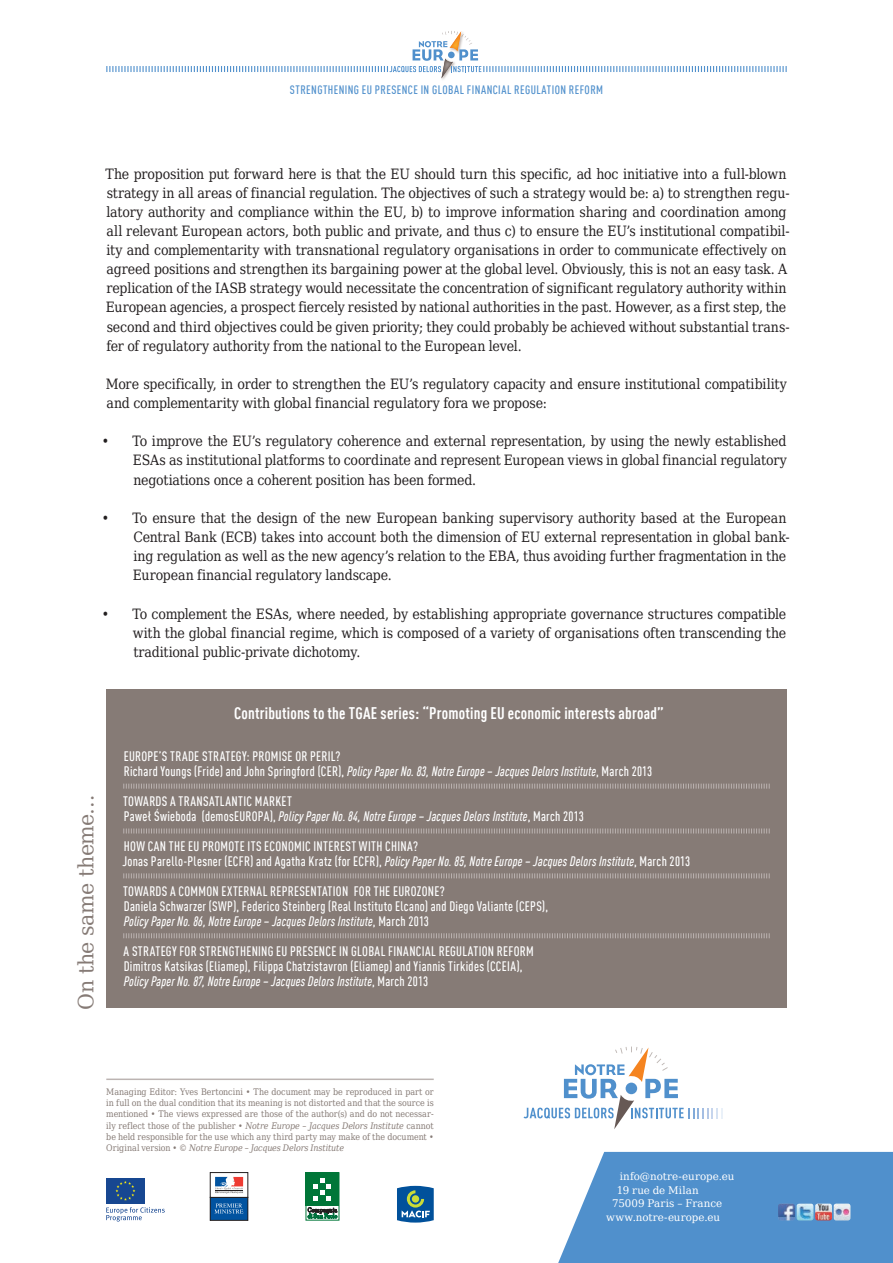
<style>
.page{position:relative;width:893px;height:1263px;background:#fff}
.page>*{position:absolute;margin:0;border:0;box-sizing:border-box;transform-origin:0 0}
.t1{font:21px "DejaVu Serif";letter-spacing:-.03em;color:#867b76}
.PP_SMT_auteur_fin{font:700 condensed 16.5px "DIN Offc Pro";letter-spacing:.015em;color:#fff}
.PP_Courant{font:14.25px/19.2px "DejaVu Serif Condensed";letter-spacing:-.01em;color:#231f20}
.PP_SMT_auteur{font:500 condensed 13.5px/15px "DIN Offc Pro";letter-spacing:.02em;color:#fff}
.PP_SMT_titre{font:500 condensed 13.5px "DIN Offc Pro";letter-spacing:.02em;color:#fff}
.PP_SMT_auteur_fin-2{font:500 condensed 13.5px/15px "DIN Offc Pro";letter-spacing:.02em;color:#fff}
.PP_SMT_auteur-2{font:italic 500 condensed 13.5px "DIN Offc Pro";letter-spacing:.015em;color:#fff}
.t2{font:500 condensed 12px "DIN Offc Pro";letter-spacing:.035em;color:#5090cc}
.t3{font:10.5px "DejaVu Serif";letter-spacing:.005em;color:#fff}
.t4{font:9px/11.2px "DejaVu Serif Condensed";letter-spacing:-.005em;color:#867b76;text-align:justify}
.s1{font-style:italic}
.s2{font-style:normal}
</style>
<div class="page">
<svg style="left:558px;top:1152px;width:335px;height:111px;background:#5c97cf"></svg>
<hr style="left:106px;top:1078px;width:328px;height:2px;background:#bcb4b2">
<svg style="left:397px;top:1186px;width:37px;height:36px"></svg>
<div style="left:210px;top:1197px;width:38px;height:23px;background:#0153a0"></div>
<div style="left:210px;top:1197px;width:38px;height:23px;border:1px solid #231f20"></div>
<div style="left:210px;top:1172px;width:38px;height:25px;border:1px solid #231f20"></div>
<svg style="left:215px;top:1177px;width:28px;height:16px"></svg>
<svg style="left:214px;top:1203px;width:29px;height:10px"></svg>
<img style="left:815px;top:1203px;width:17px;height:17px">
<img style="left:778px;top:1203px;width:17px;height:17px">
<img style="left:834px;top:1203px;width:16px;height:17px">
<img style="left:797px;top:1203px;width:16px;height:17px">
<div style="left:106px;top:689px;width:681px;height:319px;background:#867b76"></div>
<svg style="left:123px;top:783px;width:647px;height:6px"></svg>
<svg style="left:123px;top:828px;width:647px;height:6px"></svg>
<svg style="left:123px;top:873px;width:647px;height:6px"></svg>
<svg style="left:123px;top:933px;width:647px;height:6px"></svg>
<svg style="left:523px;top:1046px;width:199px;height:83px"></svg>
<div style="left:106px;top:1178px;width:39px;height:25px;background:#174791"></div>
<svg style="left:115px;top:1181px;width:20px;height:20px"></svg>
<svg style="left:106px;top:1207px;width:59px;height:14px"></svg>
<svg style="left:106px;top:31px;width:681px;height:47px"></svg>
<div style="left:306px;top:1172px;width:33px;height:48px;border:1px solid #007638"></div>
<div style="left:306px;top:1172px;width:33px;height:34px;background:#007638"></div>
<svg style="left:314px;top:1178px;width:17px;height:23px"></svg>
<svg style="left:308px;top:1207px;width:29px;height:11px"></svg>
<p class="t2" style="left:290px;top:81px;width:12px">Strengthening</p>
<p class="t2" style="left:362px;top:81px;width:25px">EU Presence</p>
<p class="t2" style="left:421px;top:81px;width:24px">in Global</p>
<p class="t2" style="left:467px;top:81px;width:11px">Financial</p>
<p class="t2" style="left:514px;top:81px;width:12px">Regulation</p>
<p class="t2" style="left:569px;top:81px;width:13px">Reform</p>
<p class="PP_Courant" style="left:106px;top:163px;width:685px">The proposition put forward here is that the EU should turn this specific, ad hoc initiative into a full-blown strategy in all areas of financial regulation. The objectives of such a strategy would be: a) to strengthen regu&shy;latory authority and compliance within the EU, b) to improve information sharing and coordination among all relevant European actors, both public and private, and thus c) to ensure the EU’s institutional compatibil&shy;ity and complementarity with transnational regulatory organisations in order to communicate effectively on agreed positions and strengthen its bargaining power at the global level. Obviously, this is not an easy task. A replication of the IASB strategy would necessitate the concentration of significant regulatory authority within European agencies, a prospect fiercely resisted by national authorities in the past. However, as a first step, the second and third objectives could be given priority; they could probably be achieved without substantial trans&shy;fer of regulatory authority from the national to the European level.</p>
<p class="PP_Courant" style="left:106px;top:373px;width:682px">More specifically, in order to strengthen the EU’s regulatory capacity and ensure institutional compatibility and complementarity with global financial regulatory fora we propose:</p>
<p class="PP_Courant" style="left:133px;top:430px;width:655px;text-align:justify;text-indent:-31px">• To improve the EU’s regulatory coherence and external representation, by using the newly established ESAs as institutional platforms to coordinate and represent European views in global financial regulatory negotiations once a coherent position has been formed.</p>
<p class="PP_Courant" style="left:133px;top:507px;width:658px;text-indent:-31px">• To ensure that the design of the new European banking supervisory authority based at the European Central Bank (ECB) takes into account both the dimension of EU external representation in global bank&shy;ing regulation as well as the new agency’s relation to the EBA, thus avoiding further fragmentation in the European financial regulatory landscape.</p>
<p class="PP_Courant" style="left:133px;top:602px;width:655px;text-align:justify;text-indent:-31px">• To complement the ESAs, where needed, by establishing appropriate governance structures compatible with the global financial regime, which is composed of a variety of organisations often transcending the traditional public-private dichotomy.</p>
<h1 class="t1" style="left:67px;top:1010px;width:217px;rotate:-90deg">On the same theme…</h1>
<p class="PP_SMT_auteur_fin" style="left:234px;top:700px;width:431px">Contributions to the TGAE series: “Promoting EU economic interests abroad”</p>
<p class="PP_SMT_titre" style="left:124px;top:746px;width:218px">EUROPE’S TRADE STRATEGY: PROMISE OR PERIL?</p>
<p class="PP_SMT_auteur" style="left:124px;top:763px;width:530px">Richard Youngs (Fride) and John Springford (CER), <span class="s1">Policy Paper No. 83, Notre Europe – Jacques Delors Institute</span>, March 2013</p>
<p class="PP_SMT_titre" style="left:123px;top:791px;width:170px">TOWARDS A TRANSATLANTIC MARKET</p>
<p class="PP_SMT_auteur-2" style="left:124px;top:806px;width:461px"><span class="s2">Paweł Świeboda (demosEUROPA),</span> Policy Paper No. 84, Notre Europe – Jacques Delors Institute<span class="s2">, March 2013</span></p>
<p class="PP_SMT_titre" style="left:124px;top:836px;width:296px">HOW CAN THE EU PROMOTE ITS ECONOMIC INTEREST WITH CHINA?</p>
<p class="PP_SMT_auteur" style="left:122px;top:852px;width:569px">Jonas Parello-Plesner (ECFR) and Agatha Kratz (for ECFR), <span class="s1">Policy Paper No. 85, Notre Europe – Jacques Delors Institute</span>, March 2013</p>
<p class="PP_SMT_titre" style="left:123px;top:881px;width:323px">TOWARDS A COMMON EXTERNAL REPRESENTATION FOR THE EUROZONE?</p>
<p class="PP_SMT_auteur" style="left:124px;top:897px;width:426px">Daniela Schwarzer (SWP), Federico Steinberg (Real Instituto Elcano) and Diego Valiante (CEPS),<br><span class="s1">Policy Paper No. 86, Notre Europe – Jacques Delors Institute</span>, March 2013</p>
<p class="PP_SMT_titre" style="left:124px;top:941px;width:412px">A STRATEGY FOR STRENGTHENING EU PRESENCE IN GLOBAL FINANCIAL REGULATION REFORM</p>
<p class="PP_SMT_auteur_fin-2" style="left:124px;top:957px;width:400px">Dimitros Katsikas (Eliamep), Filippa Chatzistavron (Eliamep) and Yiannis Tirkides (CCEIA),<br><span class="s1">Policy Paper No. 87, Notre Europe – Jacques Delors Institute</span>, March 2013</p>
<p class="t4" style="left:106px;top:1085px;width:329px">Managing Editor: Yves Bertoncini • The document may be reproduced in part or in full on the dual condition that its meaning is not distorted and that the source is mentioned • The views expressed are those of the author(s) and do not necessar&shy;ily reflect those of the publisher • <span class="s1">Notre Europe – Jacques Delors Institute</span> cannot be held responsible for the use which any third party may make of the document • Original version • © <span class="s1">Notre Europe – Jacques Delors Institute</span></p>
<p class="t3" style="left:620px;top:1167px;width:116px">info@notre-europe.eu</p>
<p class="t3" style="left:617px;top:1180px;width:83px">19 rue de Milan</p>
<p class="t3" style="left:612px;top:1194px;width:112px">75009 Paris – France</p>
<p class="t3" style="left:606px;top:1207px;width:115px">www.notre-europe.eu</p>
</div>
